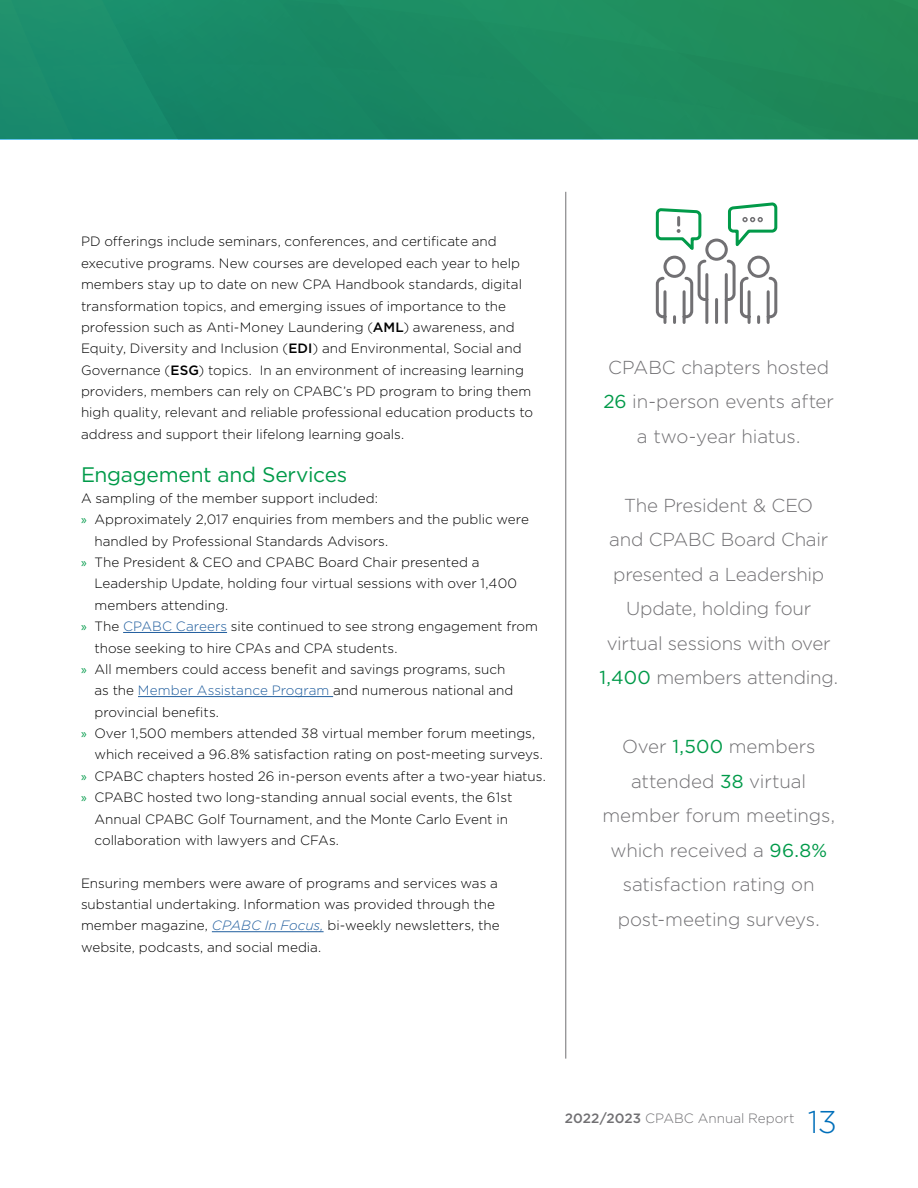
<style>
.page{position:relative;width:918px;height:1188px;background:#fff}
.page>*{position:absolute;margin:0;border:0;box-sizing:border-box;transform-origin:0 0}
.t1{font:300 31.5px "Gotham";color:#006fba}
.Subhead-Support{font:21px "Gotham";letter-spacing:-.01em;color:#019a49}
.Sidebar_Sans_Body{font:300 18.75px/34.5px "Gotham";letter-spacing:-.01em;color:#717073;text-align:center}
.Body{font:300 13.5px/21.3px "Gotham";color:#000}
.t2{font:300 13.5px "Gotham";letter-spacing:.005em;color:#717073}
.s1{font-weight:500}
.s2{font-family:"Myriad Pro";font-weight:400;color:#019a49}
.s3{color:#215e9e}
.s4{font-style:italic;color:#215e9e}
.s5{font-weight:400;color:#019a49}
</style>
<div class="page">
<div style="left:0;top:0;width:918px;height:140px;background:#1c8a62"></div>
<hr style="left:565px;top:192px;width:1px;height:867px;background:#717073">
<hr style="left:123px;top:632px;width:104px;height:1px;background:#215e9e">
<hr style="left:138px;top:696px;width:195px;height:1px;background:#215e9e">
<hr style="left:212px;top:931px;width:112px;height:1px;background:#215e9e">
<svg style="left:655px;top:202px;width:123px;height:122px"></svg>
<p class="Body" style="left:81px;top:231px;width:454px">PD offerings include seminars, conferences, and certificate and executive programs. New courses are developed each year to help members stay up to date on new CPA Handbook standards, digital transformation topics, and emerging issues of importance to the profession such as Anti-Money Laundering (<span class="s1">AML</span>) awareness, and Equity, Diversity and Inclusion (<span class="s1">EDI</span>) and Environmental, Social and Governance (<span class="s1">ESG</span>) topics. In an environment of increasing learning providers, members can rely on CPABC’s PD program to bring them high quality, relevant and reliable professional education products to address and support their lifelong learning goals.</p>
<p class="Subhead-Support" style="left:81px;top:461px;width:268px">Engagement and Services</p>
<p class="Body" style="left:81px;top:487px;width:299px">A sampling of the member support included:</p>
<p class="Body" style="left:94px;top:508px;width:436px;text-indent:-14px"><span class="s2">»</span> Approximately 2,017 enquiries from members and the public were handled by Professional Standards Advisors.</p>
<p class="Body" style="left:94px;top:551px;width:424px;text-indent:-14px"><span class="s2">»</span> The President &amp; CEO and CPABC Board Chair presented a<br>Leadership Update, holding four virtual sessions with over 1,400 members attending.</p>
<p class="Body" style="left:94px;top:615px;width:445px;text-indent:-14px"><span class="s2">»</span> The <span class="s3">CPABC Careers</span> site continued to see strong engagement from those seeking to hire CPAs and CPA students.</p>
<p class="Body" style="left:94px;top:658px;width:420px;text-indent:-14px"><span class="s2">»</span> All members could access benefit and savings programs, such as the <span class="s3">Member Assistance Program</span> and numerous national and provincial benefits.</p>
<p class="Body" style="left:94px;top:722px;width:448px;text-indent:-14px"><span class="s2">»</span> Over 1,500 members attended 38 virtual member forum meetings, which received a 96. 8% satisfaction rating on post-meeting surveys.</p>
<p class="Body" style="left:81px;top:765px;width:464px"><span class="s2">»</span> CPABC chapters hosted 26 in-person events after a two-year hiatus.</p>
<p class="Body" style="left:94px;top:786px;width:420px;text-indent:-14px"><span class="s2">»</span> CPABC hosted two long-standing annual social events, the 61st<br>Annual CPABC Golf Tournament, and the Monte Carlo Event in collaboration with lawyers and CFAs.</p>
<p class="Body" style="left:81px;top:872px;width:420px">Ensuring members were aware of programs and services was a substantial undertaking. Information was provided through the member magazine, <span class="s4">CPABC In Focus,</span> bi-weekly newsletters, the website, podcasts, and social media.</p>
<p class="Sidebar_Sans_Body" style="left:603px;top:349px;width:232px">CPABC chapters hosted<br><span class="s5">26</span> in-person events after a two-year hiatus.</p>
<p class="Sidebar_Sans_Body" style="left:599px;top:487px;width:237px">The President &amp; CEO<br>and CPABC Board Chair presented a Leadership<br>Update, holding four virtual sessions with over<br><span class="s5">1,400</span> members attending.</p>
<p class="Sidebar_Sans_Body" style="left:602px;top:729px;width:234px">Over <span class="s5">1,500</span> members attended <span class="s5">38</span> virtual member forum meetings, which received a <span class="s5">96.8% </span>satisfaction rating on post-meeting surveys.</p>
<p class="t2" style="left:565px;top:1109px;width:231px"><span class="s1">2022/2023</span> CPABC Annual Report</p>
<h1 class="t1" style="left:808px;top:1102px;width:31px">13</h1>
</div>
